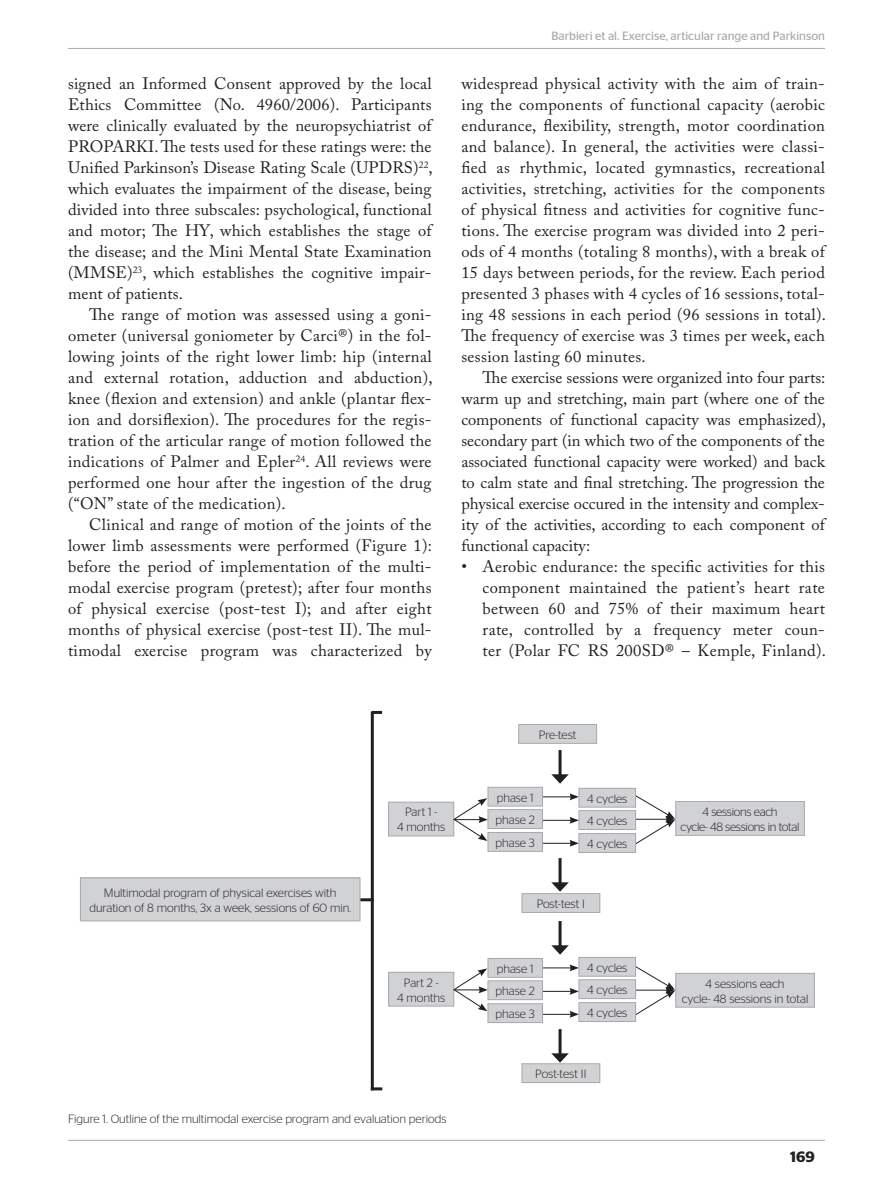
<style>
.page{position:relative;width:893px;height:1191px;background:#fff}
.page>*{position:absolute;margin:0;border:0;box-sizing:border-box;transform-origin:0 0}
._4_1_texto{font:16.5px/21px "Adobe Caslon Pro";letter-spacing:.02em;color:#231f20;text-align:justify}
.t1{font:600 15px "Stag Sans";color:#231f20}
._7_3_tab_texto{font:300 12px/15px "Stag Sans";color:#231f20;text-align:center}
._7_0_titulo_fig_tab{font:300 12px "Stag Sans";color:#231f20}
._8_0_cabeçalho{font:12px "Stag Sans";color:#a8a9ad}
._7_3_tab_texto-2{font:300 12px/15px "Stag Sans";letter-spacing:-.025em;color:#231f20;text-align:center}
</style>
<div class="page">
<hr style="left:68px;top:1140px;width:757px;height:1px;background:#a8a9ad">
<hr style="left:68px;top:48px;width:757px;height:1px;background:#a8a9ad">
<div style="left:676px;top:801px;width:128px;height:34px;background:#d1d2d4"></div>
<div style="left:675px;top:801px;width:130px;height:34px;border:1px solid #a8a9ad"></div>
<div style="left:676px;top:973px;width:138px;height:34px;background:#d1d2d4"></div>
<div style="left:675px;top:973px;width:140px;height:34px;border:1px solid #a8a9ad"></div>
<div style="left:519px;top:724px;width:78px;height:19px;background:#d1d2d4"></div>
<div style="left:518px;top:724px;width:79px;height:19px;border:1px solid #a8a9ad"></div>
<div style="left:522px;top:1063px;width:78px;height:19px;background:#d1d2d4"></div>
<div style="left:521px;top:1063px;width:79px;height:20px;border:1px solid #a8a9ad"></div>
<div style="left:389px;top:802px;width:65px;height:34px;background:#d1d2d4"></div>
<div style="left:388px;top:801px;width:66px;height:35px;border:1px solid #a8a9ad"></div>
<div style="left:389px;top:972px;width:65px;height:34px;background:#d1d2d4"></div>
<div style="left:388px;top:972px;width:66px;height:34px;border:1px solid #a8a9ad"></div>
<svg style="left:371px;top:711px;width:11px;height:3px"></svg>
<hr style="left:371px;top:712px;width:3px;height:378px;background:#231f20">
<svg style="left:373px;top:1087px;width:9px;height:3px"></svg>
<hr style="left:355px;top:898px;width:19px;height:3px;background:#231f20">
<svg style="left:453px;top:798px;width:35px;height:43px"></svg>
<svg style="left:453px;top:968px;width:35px;height:43px"></svg>
<hr style="left:540px;top:796px;width:32px;height:1px;background:#231f20">
<svg style="left:569px;top:793px;width:10px;height:7px"></svg>
<hr style="left:540px;top:967px;width:32px;height:1px;background:#231f20">
<svg style="left:569px;top:964px;width:10px;height:7px"></svg>
<hr style="left:540px;top:820px;width:32px;height:1px;background:#231f20">
<svg style="left:569px;top:817px;width:10px;height:6px"></svg>
<hr style="left:540px;top:991px;width:32px;height:1px;background:#231f20">
<svg style="left:569px;top:988px;width:10px;height:6px"></svg>
<hr style="left:540px;top:843px;width:32px;height:1px;background:#231f20">
<svg style="left:569px;top:840px;width:10px;height:6px"></svg>
<svg style="left:632px;top:795px;width:43px;height:50px"></svg>
<svg style="left:632px;top:966px;width:43px;height:49px"></svg>
<hr style="left:540px;top:1014px;width:32px;height:1px;background:#231f20">
<svg style="left:569px;top:1010px;width:10px;height:7px"></svg>
<hr style="left:559px;top:750px;width:3px;height:27px;background:#231f20">
<svg style="left:551px;top:774px;width:18px;height:9px"></svg>
<hr style="left:559px;top:858px;width:3px;height:27px;background:#231f20">
<svg style="left:551px;top:882px;width:18px;height:9px"></svg>
<hr style="left:559px;top:921px;width:3px;height:27px;background:#231f20">
<svg style="left:551px;top:945px;width:18px;height:9px"></svg>
<hr style="left:559px;top:1029px;width:3px;height:27px;background:#231f20">
<svg style="left:551px;top:1053px;width:18px;height:9px"></svg>
<div style="left:488px;top:787px;width:54px;height:19px;background:#d1d2d4"></div>
<div style="left:488px;top:787px;width:55px;height:19px;border:1px solid #a8a9ad"></div>
<div style="left:488px;top:958px;width:54px;height:19px;background:#d1d2d4"></div>
<div style="left:488px;top:958px;width:55px;height:19px;border:1px solid #a8a9ad"></div>
<div style="left:488px;top:809px;width:54px;height:19px;background:#d1d2d4"></div>
<div style="left:488px;top:809px;width:55px;height:20px;border:1px solid #a8a9ad"></div>
<div style="left:488px;top:980px;width:54px;height:19px;background:#d1d2d4"></div>
<div style="left:488px;top:980px;width:55px;height:20px;border:1px solid #a8a9ad"></div>
<div style="left:488px;top:832px;width:54px;height:19px;background:#d1d2d4"></div>
<div style="left:488px;top:832px;width:55px;height:19px;border:1px solid #a8a9ad"></div>
<div style="left:488px;top:1003px;width:54px;height:19px;background:#d1d2d4"></div>
<div style="left:488px;top:1003px;width:55px;height:20px;border:1px solid #a8a9ad"></div>
<div style="left:579px;top:788px;width:57px;height:19px;background:#d1d2d4"></div>
<div style="left:579px;top:788px;width:57px;height:19px;border:1px solid #a8a9ad"></div>
<div style="left:579px;top:957px;width:57px;height:19px;background:#d1d2d4"></div>
<div style="left:579px;top:957px;width:57px;height:19px;border:1px solid #a8a9ad"></div>
<div style="left:579px;top:810px;width:57px;height:19px;background:#d1d2d4"></div>
<div style="left:579px;top:810px;width:57px;height:20px;border:1px solid #a8a9ad"></div>
<div style="left:579px;top:979px;width:57px;height:19px;background:#d1d2d4"></div>
<div style="left:579px;top:979px;width:57px;height:20px;border:1px solid #a8a9ad"></div>
<div style="left:579px;top:833px;width:57px;height:19px;background:#d1d2d4"></div>
<div style="left:579px;top:833px;width:57px;height:19px;border:1px solid #a8a9ad"></div>
<div style="left:579px;top:1002px;width:57px;height:19px;background:#d1d2d4"></div>
<div style="left:579px;top:1002px;width:57px;height:20px;border:1px solid #a8a9ad"></div>
<div style="left:522px;top:893px;width:78px;height:19px;background:#d1d2d4"></div>
<div style="left:521px;top:893px;width:79px;height:19px;border:1px solid #a8a9ad"></div>
<div style="left:80px;top:878px;width:280px;height:43px;background:#d1d2d4"></div>
<div style="left:80px;top:877px;width:280px;height:44px;border:1px solid #a8a9ad"></div>
<p class="_4_1_texto" style="left:68px;top:73px;width:366px">signed an Informed Consent approved by the local Ethics Committee (No. 4960/2006). Participants were clinically evaluated by the neuropsychiatrist of PROPARKI. The tests used for these ratings were: the Unified Parkinson’s Disease Rating Scale (UPDRS)<sup>22</sup>, which evaluates the impairment of the disease, being divided into three subscales: psychological, functional and motor; The HY, which establishes the stage of the disease; and the Mini Mental State Examination (MMSE)<sup>23</sup>, which establishes the cognitive impair&shy;ment of patients.</p>
<p class="_4_1_texto" style="left:68px;top:304px;width:366px;text-indent:21px">The range of motion was assessed using a goni&shy;ometer (universal goniometer by Carci®) in the fol&shy;lowing joints of the right lower limb: hip (internal and external rotation, adduction and abduction), knee (flexion and extension) and ankle (plantar flex&shy;ion and dorsiflexion). The procedures for the regis&shy;tration of the articular range of motion followed the indications of Palmer and Epler<sup>24</sup>. All reviews were performed one hour after the ingestion of the drug (“ON” state of the medication).</p>
<p class="_4_1_texto" style="left:68px;top:514px;width:366px;text-indent:21px">Clinical and range of motion of the joints of the lower limb assessments were performed (Figure 1): before the period of implementation of the multi&shy;modal exercise program (pretest); after four months of physical exercise (post-test I); and after eight months of physical exercise (post-test II). The mul&shy;timodal exercise program was characterized by</p>
<p class="_8_0_cabeçalho" style="left:551px;top:29px;width:275px">Barbieri et al. Exercise, articular range and Parkinson</p>
<p class="_4_1_texto" style="left:461px;top:73px;width:366px">widespread physical activity with the aim of train&shy;ing the components of functional capacity (aerobic endurance, flexibility, strength, motor coordination and balance). In general, the activities were classi&shy;fied as rhythmic, located gymnastics, recreational activities, stretching, activities for the components of physical fitness and activities for cognitive func&shy;tions. The exercise program was divided into 2 peri&shy;ods of 4 months (totaling 8 months), with a break of 15 days between periods, for the review. Each period presented 3 phases with 4 cycles of 16 sessions, total&shy;ing 48 sessions in each period (96 sessions in total).<br>The frequency of exercise was 3 times per week, each session lasting 60 minutes.</p>
<p class="_4_1_texto" style="left:461px;top:367px;width:366px;text-indent:21px">The exercise sessions were organized into four parts: warm up and stretching, main part (where one of the components of functional capacity was emphasized), secondary part (in which two of the components of the associated functional capacity were worked) and back to calm state and final stretching. The progression the physical exercise occured in the intensity and complex&shy;ity of the activities, according to each component of functional capacity:</p>
<p class="_4_1_texto" style="left:483px;top:556px;width:345px;text-indent:-21px">• Aerobic endurance: the specific activities for this component maintained the patient’s heart rate between 60 and 75% of their maximum heart rate, controlled by a frequency meter coun&shy;ter (Polar FC RS 200SD® – Kemple, Finland).</p>
<p class="_7_3_tab_texto" style="left:89px;top:885px;width:263px">Multimodal program of physical exercises with duration of 8 months, 3x a week, sessions of 60 min.</p>
<p class="_7_3_tab_texto" style="left:397px;top:804px;width:50px">Part 1 -<br>4 months</p>
<p class="_7_3_tab_texto" style="left:397px;top:974px;width:50px">Part 2 -<br>4 months</p>
<p class="_7_0_titulo_fig_tab" style="left:68px;top:1112px;width:380px">Figure 1. Outline of the multimodal exercise program and evaluation periods</p>
<p class="_7_3_tab_texto" style="left:539px;top:727px;width:39px">Pre-test</p>
<p class="_7_3_tab_texto" style="left:497px;top:789px;width:38px">phase 1</p>
<p class="_7_3_tab_texto" style="left:587px;top:790px;width:42px">4 cycles</p>
<p class="_7_3_tab_texto" style="left:495px;top:812px;width:41px">phase 2</p>
<p class="_7_3_tab_texto" style="left:587px;top:813px;width:42px">4 cycles</p>
<p class="_7_3_tab_texto" style="left:496px;top:835px;width:41px">phase 3</p>
<p class="_7_3_tab_texto" style="left:587px;top:836px;width:42px">4 cycles</p>
<p class="_7_3_tab_texto" style="left:537px;top:896px;width:50px">Post-test I</p>
<p class="_7_3_tab_texto" style="left:497px;top:960px;width:38px">phase 1</p>
<p class="_7_3_tab_texto" style="left:587px;top:959px;width:42px">4 cycles</p>
<p class="_7_3_tab_texto" style="left:495px;top:983px;width:41px">phase 2</p>
<p class="_7_3_tab_texto" style="left:587px;top:982px;width:42px">4 cycles</p>
<p class="_7_3_tab_texto" style="left:496px;top:1006px;width:41px">phase 3</p>
<p class="_7_3_tab_texto" style="left:587px;top:1005px;width:42px">4 cycles</p>
<p class="_7_3_tab_texto" style="left:535px;top:1066px;width:53px">Post-test II</p>
<p class="_7_3_tab_texto-2" style="left:681px;top:804px;width:120px">4 sessions each<br>cycle- 48 sessions in total</p>
<p class="_7_3_tab_texto" style="left:682px;top:975px;width:128px">4 sessions each<br>cycle- 48 sessions in total</p>
<p class="t1" style="left:790px;top:1148px;width:26px">169</p>
</div>
